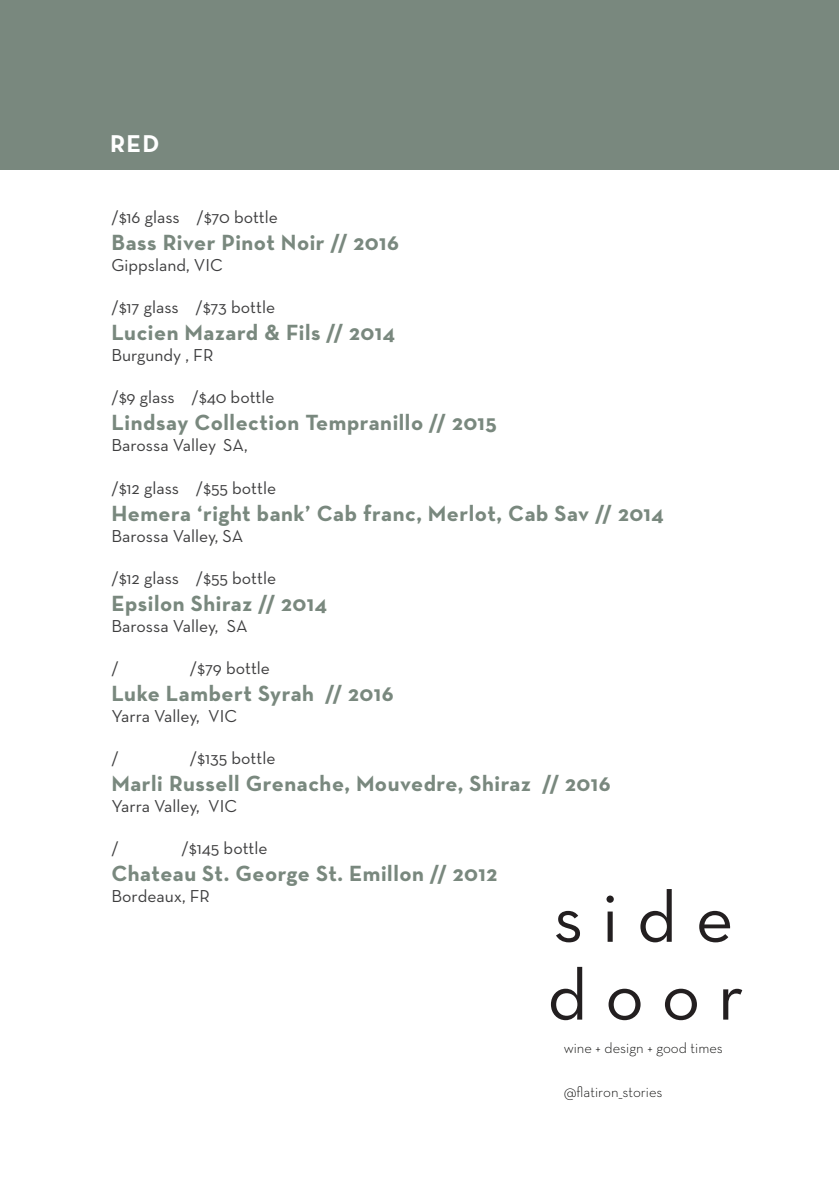
<style>
.page{position:relative;width:840px;height:1191px;background:#fff}
.page>*{position:absolute;margin:0;border:0;box-sizing:border-box;transform-origin:0 0}
.t1{font:73px/77.8px "Neutra Text";color:#231f20}
.t2{font:700 24.8px "Neutra Text";color:#fff}
.t3{font:700 22.4px "Neutra Text";letter-spacing:.025em;color:#79887e}
.t4{font:17.6px "Neutra Text";color:#3e3e3f}
.t5{font:300 14.8px "Neutra Text";color:#050504}
</style>
<div class="page">
<div style="left:0;top:1px;width:838px;height:169px;background:#79887e"></div>
<h2 class="t2" style="left:110px;top:128px;width:51px">RED</h2>
<p class="t4" style="left:111px;top:206px;width:168px">/$16 glass /$70 bottle</p>
<p class="t3" style="left:111px;top:228px;width:289px">Bass River Pinot Noir // 2016</p>
<p class="t4" style="left:111px;top:254px;width:113px">Gippsland, VIC</p>
<p class="t4" style="left:111px;top:297px;width:165px">/$17 glass /$73 bottle</p>
<p class="t3" style="left:111px;top:318px;width:285px">Lucien Mazard &amp; Fils // 2014</p>
<p class="t4" style="left:111px;top:344px;width:103px">Burgundy , FR</p>
<p class="t4" style="left:111px;top:387px;width:164px">/$9 glass /$40 bottle</p>
<p class="t3" style="left:111px;top:409px;width:386px">Lindsay Collection Tempranillo // 2015</p>
<p class="t4" style="left:111px;top:435px;width:138px">Barossa Valley SA,</p>
<p class="t4" style="left:111px;top:477px;width:166px">/$12 glass /$55 bottle</p>
<p class="t3" style="left:111px;top:499px;width:553px">Hemera ‘right bank’ Cab franc, Merlot, Cab Sav // 2014</p>
<p class="t4" style="left:111px;top:525px;width:133px">Barossa Valley, SA</p>
<p class="t4" style="left:111px;top:567px;width:166px">/$12 glass /$55 bottle</p>
<p class="t3" style="left:111px;top:589px;width:217px">Epsilon Shiraz // 2014</p>
<p class="t4" style="left:111px;top:615px;width:138px">Barossa Valley, SA</p>
<p class="t4" style="left:111px;top:657px;width:9px">/</p>
<p class="t4" style="left:190px;top:657px;width:81px">/$79 bottle</p>
<p class="t3" style="left:111px;top:679px;width:283px">Luke Lambert Syrah // 2016</p>
<p class="t4" style="left:111px;top:705px;width:127px">Yarra Valley, VIC</p>
<p class="t4" style="left:111px;top:747px;width:9px">/</p>
<p class="t4" style="left:190px;top:747px;width:87px">/$135 bottle</p>
<p class="t3" style="left:111px;top:769px;width:500px">Marli Russell Grenache, Mouvedre, Shiraz // 2016</p>
<p class="t4" style="left:111px;top:795px;width:127px">Yarra Valley, VIC</p>
<p class="t4" style="left:111px;top:837px;width:9px">/</p>
<p class="t4" style="left:181px;top:837px;width:87px">/$145 bottle</p>
<p class="t3" style="left:111px;top:859px;width:387px">Chateau St. George St. Emillon // 2012</p>
<p class="t4" style="left:111px;top:885px;width:100px">Bordeaux, FR</p>
<h1 class="t1" style="left:547px;top:876px;width:198px">s ide d o o r</h1>
<p class="t5" style="left:563px;top:1039px;width:161px">wine + design + good times</p>
<p class="t5" style="left:563px;top:1082px;width:100px">@flatiron_stories</p>
</div>
